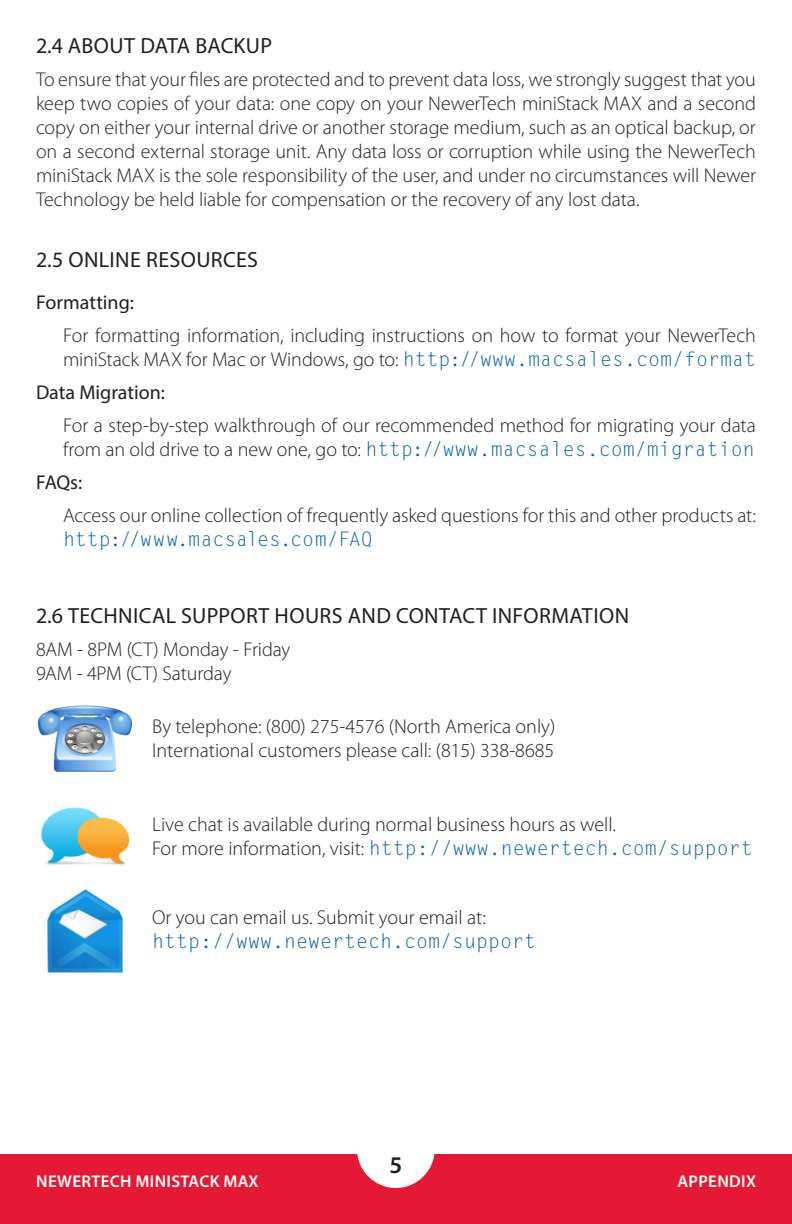
<style>
.page{position:relative;width:792px;height:1224px;background:#fff}
.page>*{position:absolute;margin:0;border:0;box-sizing:border-box;transform-origin:0 0}
.t1{font:600 24px "Myriad Pro";color:#231f20}
.t2{font:22px "Myriad Pro";letter-spacing:.02em;color:#231f20}
.Header_Paragraph{font:300 20px/24px "Myriad Pro";color:#231f20;text-align:justify}
.Subhead_Paragraph{font:300 20px/24px "Myriad Pro";letter-spacing:-.005em;color:#231f20}
.Subhead_Paragraph-2{font:20px "Letter Gothic Std";color:#015dab}
.Header_Paragraph-2{font:20px "Myriad Pro";color:#231f20}
.t3{font:600 17px "Myriad Pro";letter-spacing:.02em;color:#fff}
.s1{font-family:"Letter Gothic Std";font-weight:400;color:#015dab}
.s2{font-family:"Myriad Pro";font-weight:300;color:#231f20}
</style>
<div class="page">
<div style="left:0;top:1155px;width:792px;height:69px;background:#e51836"></div>
<div style="left:357px;top:1110px;width:78px;height:78px;background:#fff;border-radius:50%"></div>
<img style="left:41px;top:807px;width:89px;height:166px">
<img style="left:39px;top:705px;width:92px;height:67px">
<p class="t2" style="left:36px;top:32px;width:238px">2.4 ABOUT DATA BACKUP</p>
<p class="Header_Paragraph" style="left:36px;top:67px;width:722px">To ensure that your files are protected and to prevent data loss, we strongly suggest that you keep two copies of your data: one copy on your NewerTech miniStack MAX and a second copy on either your internal drive or another storage medium, such as an optical backup, or on a second external storage unit. Any data loss or corruption while using the NewerTech miniStack MAX is the sole responsibility of the user, and under no circumstances will Newer Technology be held liable for compensation or the recovery of any lost data.</p>
<p class="t2" style="left:36px;top:246px;width:224px">2.5 ONLINE RESOURCES</p>
<p class="Header_Paragraph-2" style="left:36px;top:289px;width:99px">Formatting:</p>
<p class="Subhead_Paragraph" style="left:63px;top:323px;width:695px">For formatting information, including instructions on how to format your NewerTech miniStack MAX for Mac or Windows, go to: <span class="s1">http://www.macsales.com/format</span></p>
<p class="Header_Paragraph-2" style="left:36px;top:379px;width:130px">Data Migration:</p>
<p class="Subhead_Paragraph" style="left:63px;top:413px;width:694px">For a step-by-step walkthrough of our recommended method for migrating your data from an old drive to a new one, go to: <span class="s1">http://www.macsales.com/migration</span></p>
<p class="Header_Paragraph-2" style="left:36px;top:469px;width:48px">FAQs:</p>
<p class="Subhead_Paragraph" style="left:63px;top:503px;width:695px">Access our online collection of frequently asked questions for this and other products at:</p>
<p class="Subhead_Paragraph-2" style="left:63px;top:527px;width:311px">http://www.macsales.com/FAQ</p>
<p class="t2" style="left:36px;top:602px;width:595px">2.6 TECHNICAL SUPPORT HOURS AND CONTACT INFORMATION</p>
<p class="Header_Paragraph" style="left:36px;top:637px;width:256px">8AM - 8PM (CT) Monday - Friday</p>
<p class="Header_Paragraph" style="left:36px;top:661px;width:197px">9AM - 4PM (CT) Saturday</p>
<p class="Header_Paragraph" style="left:152px;top:715px;width:405px">By telephone: (800) 275-4576 (North America only)</p>
<p class="Header_Paragraph" style="left:152px;top:739px;width:404px">International customers please call: (815) 338-8685</p>
<p class="Header_Paragraph" style="left:152px;top:813px;width:465px">Live chat is available during normal business hours as well.</p>
<p class="Subhead_Paragraph-2" style="left:152px;top:837px;width:602px"><span class="s2">For more information, visit:</span> http://www.newertech.com/support</p>
<p class="Header_Paragraph" style="left:152px;top:905px;width:335px">Or you can email us. Submit your email at:</p>
<p class="Subhead_Paragraph-2" style="left:152px;top:929px;width:386px">http://www.newertech.com/support</p>
<p class="t1" style="left:390px;top:1150px;width:14px">5</p>
<p class="t3" style="left:36px;top:1171px;width:224px">NEWERTECH MINISTACK MAX</p>
<p class="t3" style="left:677px;top:1171px;width:80px">APPENDIX</p>
</div>
